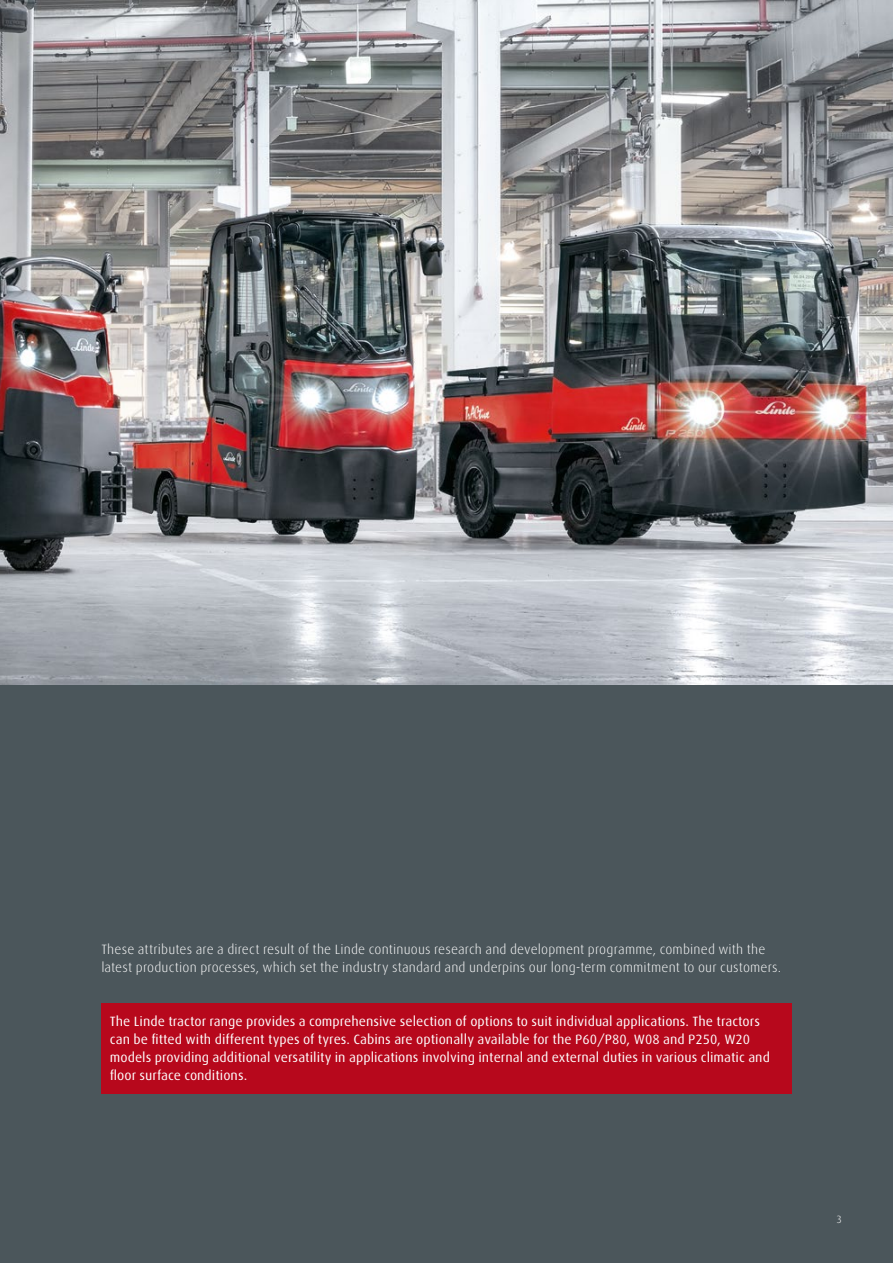
<style>
.page{position:relative;width:893px;height:1263px;background:#4b565b}
.page>*{position:absolute;margin:0;border:0;box-sizing:border-box;transform-origin:0 0}
.t1{font:13.5px/18px "Linde Dax";color:#fff}
.t2{font:300 13.5px/18px "Linde Dax";letter-spacing:.01em;color:#fff}
.t3{font:300 10.5px "Linde Dax";color:#fff}
</style>
<div class="page">
<div style="left:101px;top:1003px;width:691px;height:91px;background:#b7081c"></div>
<img style="left:0;top:0;width:893px;height:684px">
<p class="t2" style="left:101px;top:940px;width:681px">These attributes are a direct result of the Linde continuous research and development programme, combined with the latest production processes, which set the industry standard and underpins our long-term commitment to our customers.</p>
<p class="t1" style="left:110px;top:1012px;width:662px">The Linde tractor range provides a comprehensive selection of options to suit individual applications. The tractors can be fitted with different types of tyres. Cabins are optionally available for the P60/P80, W08 and P250, W20 models providing additional versatility in applications involving internal and external duties in various climatic and floor surface conditions.</p>
<p class="t3" style="left:836px;top:1214px;width:7px">3</p>
</div>
